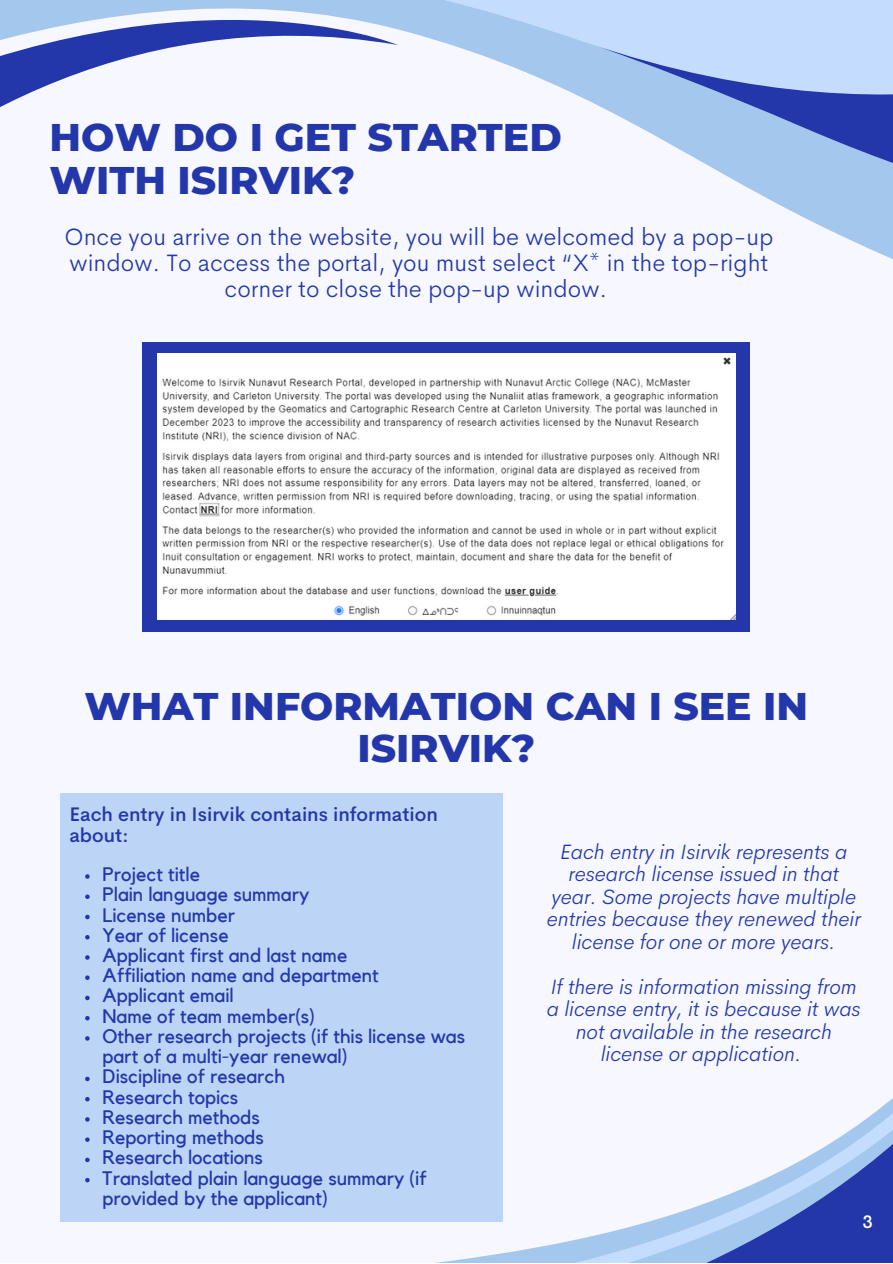
<style>
.page{position:relative;width:893px;height:1264px;background:#fff}
.page>*{position:absolute;margin:0;border:0;box-sizing:border-box;transform-origin:0 0}
.t1{font:800 39.3px/42.2px "Montserrat";color:#2337ab}
.t2{font:300 24px/25.8px "Cerebri Sans";color:#2337ab;text-align:center}
.t3{font:italic 300 21px/22.5px "Cerebri Sans";color:#2337ab;text-align:center}
.t4{font:19.5px/20.2px "Kollektif";color:#2337ab}
.t5{font:500 19.5px/20.2px "Cerebri Sans";color:#2337ab}
.t6{font:500 18px "Cerebri Sans";color:#fff}
</style>
<div class="page">
<div style="left:0;top:0;width:892px;height:1262px;background:#f6f7ff"></div>
<svg style="left:398px;top:0;width:494px;height:259px"></svg>
<svg style="left:0;top:0;width:398px;height:107px"></svg>
<svg style="left:584px;top:42px;width:308px;height:182px"></svg>
<svg style="left:60px;top:862px;width:832px;height:400px"></svg>
<div style="left:60px;top:793px;width:442px;height:428px;background:#bcd4f5"></div>
<div style="left:142px;top:342px;width:607px;height:289px;background:#2337ab"></div>
<img style="left:157px;top:354px;width:578px;height:265px">
<svg style="left:85px;top:874px;width:5px;height:4px"></svg>
<svg style="left:85px;top:894px;width:5px;height:5px"></svg>
<svg style="left:85px;top:914px;width:5px;height:5px"></svg>
<svg style="left:85px;top:935px;width:5px;height:4px"></svg>
<svg style="left:85px;top:955px;width:5px;height:4px"></svg>
<svg style="left:85px;top:975px;width:5px;height:5px"></svg>
<svg style="left:85px;top:995px;width:5px;height:5px"></svg>
<svg style="left:85px;top:1016px;width:5px;height:4px"></svg>
<svg style="left:85px;top:1036px;width:5px;height:4px"></svg>
<svg style="left:85px;top:1076px;width:5px;height:5px"></svg>
<svg style="left:85px;top:1097px;width:5px;height:4px"></svg>
<svg style="left:85px;top:1117px;width:5px;height:4px"></svg>
<svg style="left:85px;top:1137px;width:5px;height:4px"></svg>
<svg style="left:85px;top:1157px;width:5px;height:5px"></svg>
<svg style="left:85px;top:1177px;width:5px;height:5px"></svg>
<p class="t1" style="left:50px;top:116px;width:513px">HOW DO I GET STARTED<br>WITH ISIRVIK?</p>
<p class="t2" style="left:64px;top:223px;width:710px">Once you arrive on the website, you will be welcomed by a pop-up window. To access the portal, you must select “X* in the top-right corner to close the pop-up window.</p>
<p class="t1" style="left:84px;top:685px;width:725px;line-height:41.5px;text-align:center">WHAT INFORMATION CAN I SEE IN<br>ISIRVIK?</p>
<p class="t5" style="left:69px;top:804px;width:370px">Each entry in Isirvik contains information about:</p>
<p class="t4" style="left:102px;top:864px;width:99px">Project title</p>
<p class="t4" style="left:102px;top:885px;width:208px">Plain language summary</p>
<p class="t4" style="left:102px;top:905px;width:134px">License number</p>
<p class="t4" style="left:102px;top:925px;width:128px">Year of license</p>
<p class="t4" style="left:102px;top:945px;width:246px">Applicant first and last name</p>
<p class="t4" style="left:102px;top:966px;width:278px">Affiliation name and department</p>
<p class="t4" style="left:102px;top:986px;width:132px">Applicant email</p>
<p class="t4" style="left:102px;top:1006px;width:214px">Name of team member(s)</p>
<p class="t4" style="left:102px;top:1026px;width:364px">Other research projects (if this license was part of a multi-year renewal)</p>
<p class="t4" style="left:102px;top:1067px;width:184px">Discipline of research</p>
<p class="t4" style="left:102px;top:1087px;width:137px">Research topics</p>
<p class="t4" style="left:102px;top:1107px;width:159px">Research methods</p>
<p class="t4" style="left:102px;top:1127px;width:163px">Reporting methods</p>
<p class="t4" style="left:102px;top:1148px;width:162px">Research locations</p>
<p class="t4" style="left:102px;top:1168px;width:325px">Translated plain language summary (if provided by the applicant)</p>
<p class="t3" style="left:547px;top:840px;width:315px">Each entry in Isirvik represents a research license issued in that year. Some projects have multiple entries because they renewed their license for one or more years.</p>
<p class="t3" style="left:546px;top:974px;width:315px">If there is information missing from a license entry, it is because it was not available in the research license or application.</p>
<p class="t6" style="left:862px;top:1210px;width:12px">3</p>
</div>
